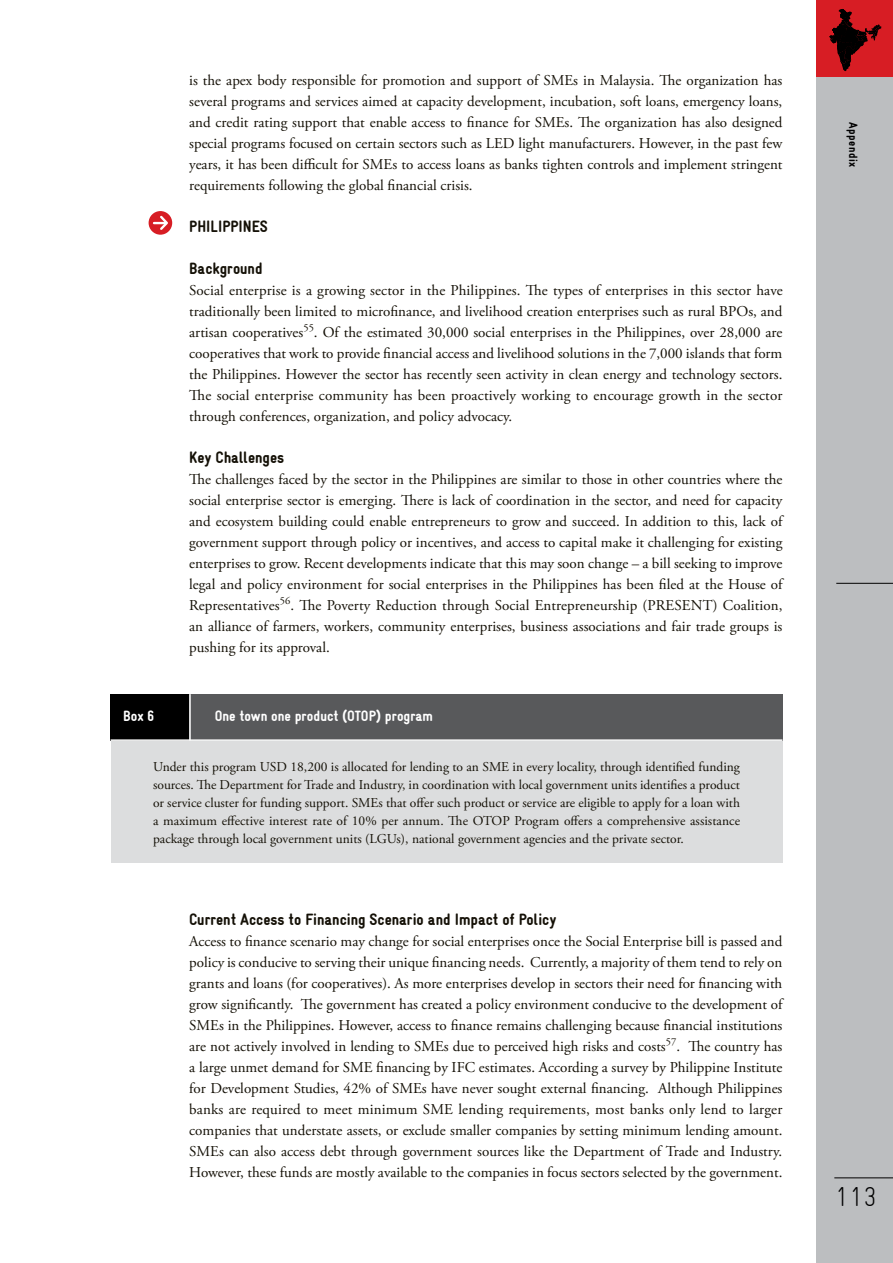
<style>
.page{position:relative;width:893px;height:1263px;background:#fff}
.page>*{position:absolute;margin:0;border:0;box-sizing:border-box;transform-origin:0 0}
.t1{font:300 condensed 27px "Gravur";color:#000}
.t2{font:900 condensed 16.5px "Gravur";color:#141006}
.t3{font:15px/21px "Adobe Garamond Pro";color:#141006;text-align:justify}
.t4{font:900 condensed 15px "Gravur";color:#fff}
.t5{font:13.5px/18px "Adobe Garamond Pro";color:#141006;text-align:justify}
.t6{font:900 condensed 12px "Gravur";letter-spacing:.05em;color:#000}
</style>
<div class="page">
<div style="left:816px;top:0;width:77px;height:1263px;background:#bcbec0"></div>
<hr style="left:836px;top:583px;width:57px;height:1px;background:#000">
<div style="left:816px;top:0;width:77px;height:77px;background:#d71d24"></div>
<svg style="left:829px;top:9px;width:53px;height:62px"></svg>
<hr style="left:834px;top:1177px;width:59px;height:1px;background:#000">
<div style="left:111px;top:741px;width:671px;height:121px;background:#dcddde"></div>
<div style="left:189px;top:694px;width:593px;height:47px;background:#58595b"></div>
<hr style="left:189px;top:694px;width:2px;height:46px;background:#fff">
<div style="left:111px;top:694px;width:78px;height:47px;background:#000"></div>
<hr style="left:111px;top:739px;width:671px;height:2px;background:#fff">
<div style="left:149px;top:211px;width:23px;height:24px;background:#d71d24;border-radius:50%"></div>
<svg style="left:154px;top:214px;width:16px;height:18px"></svg>
<p class="t3" style="left:189px;top:70px;width:595px">is the apex body responsible for promotion and support of SMEs in Malaysia. The organization has several programs and services aimed at capacity development, incubation, soft loans, emergency loans, and credit rating support that enable access to finance for SMEs. The organization has also designed special programs focused on certain sectors such as LED light manufacturers. However, in the past few years, it has been difficult for SMEs to access loans as banks tighten controls and implement stringent requirements following the global financial crisis.</p>
<p class="t2" style="left:189px;top:217px;width:80px">PHILIPPINES</p>
<p class="t2" style="left:189px;top:259px;width:75px">Background</p>
<p class="t3" style="left:189px;top:280px;width:595px">Social enterprise is a growing sector in the Philippines. The types of enterprises in this sector have traditionally been limited to microfinance, and livelihood creation enterprises such as rural BPOs, and artisan cooperatives<sup>55</sup>. Of the estimated 30,000 social enterprises in the Philippines, over 28,000 are cooperatives that work to provide financial access and livelihood solutions in the 7,000 islands that form the Philippines. However the sector has recently seen activity in clean energy and technology sectors.<br>The social enterprise community has been proactively working to encourage growth in the sector through conferences, organization, and policy advocacy.</p>
<p class="t2" style="left:189px;top:448px;width:97px">Key Challenges</p>
<p class="t3" style="left:189px;top:469px;width:595px">The challenges faced by the sector in the Philippines are similar to those in other countries where the social enterprise sector is emerging. There is lack of coordination in the sector, and need for capacity and ecosystem building could enable entrepreneurs to grow and succeed. In addition to this, lack of government support through policy or incentives, and access to capital make it challenging for existing enterprises to grow. Recent developments indicate that this may soon change – a bill seeking to improve legal and policy environment for social enterprises in the Philippines has been filed at the House of Representatives<sup>56</sup>. The Poverty Reduction through Social Entrepreneurship (PRESENT) Coalition, an alliance of farmers, workers, community enterprises, business associations and fair trade groups is pushing for its approval.</p>
<p class="t4" style="left:123px;top:708px;width:33px">Box 6</p>
<p class="t4" style="left:215px;top:708px;width:220px">One town one product (OTOP) program</p>
<p class="t5" style="left:153px;top:758px;width:588px">Under this program USD 18,200 is allocated for lending to an SME in every locality, through identified funding sources. The Department for Trade and Industry, in coordination with local government units identifies a product or service cluster for funding support. SMEs that offer such product or service are eligible to apply for a loan with a maximum effective interest rate of 10% per annum. The OTOP Program offers a comprehensive assistance package through local government units (LGUs), national government agencies and the private sector.</p>
<p class="t2" style="left:189px;top:910px;width:369px">Current Access to Financing Scenario and Impact of Policy</p>
<p class="t3" style="left:189px;top:931px;width:595px">Access to finance scenario may change for social enterprises once the Social Enterprise bill is passed and policy is conducive to serving their unique financing needs. Currently, a majority of them tend to rely on grants and loans (for cooperatives). As more enterprises develop in sectors their need for financing with grow significantly. The government has created a policy environment conducive to the development of SMEs in the Philippines. However, access to finance remains challenging because financial institutions are not actively involved in lending to SMEs due to perceived high risks and costs<sup>57</sup>. The country has a large unmet demand for SME financing by IFC estimates. According a survey by Philippine Institute for Development Studies, 42% of SMEs have never sought external financing. Although Philippines banks are required to meet minimum SME lending requirements, most banks only lend to larger companies that understate assets, or exclude smaller companies by setting minimum lending amount.<br>SMEs can also access debt through government sources like the Department of Trade and Industry.<br>However, these funds are mostly available to the companies in focus sectors selected by the government.</p>
<p class="t6" style="left:860px;top:122px;width:47px;rotate:90deg">Appendix</p>
<h1 class="t1" style="left:834px;top:1181px;width:44px">113</h1>
</div>
